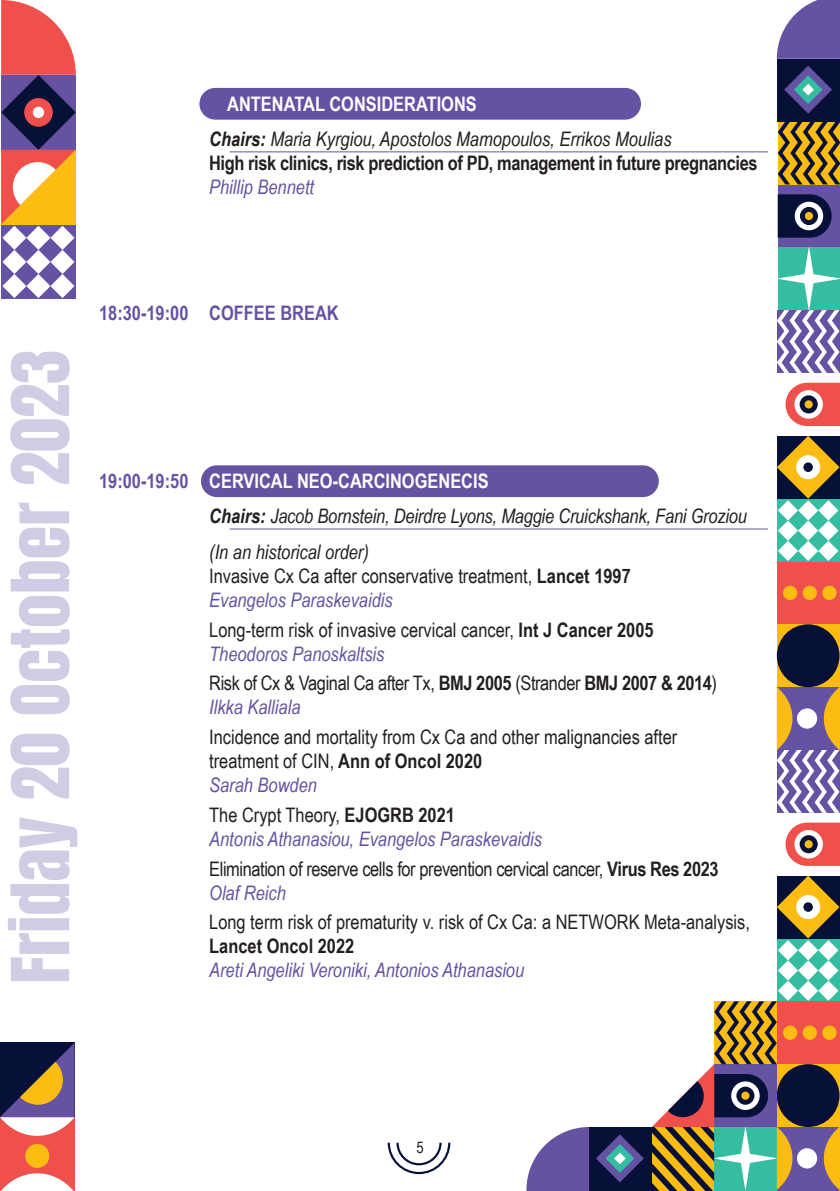
<style>
.page{position:relative;width:840px;height:1191px;background:#fff}
.page>*{position:absolute;margin:0;border:0;box-sizing:border-box;transform-origin:0 0}
.t1{font:20px/24px "Arial Narrow";color:#231f20}
.t2{font:italic 20px/35.6px "Arial Narrow";color:#231f20}
.t3{font:20px/24px "Arial Narrow";letter-spacing:-.02em;color:#231f20}
.t4{font:italic 20px/24px "Arial Narrow";color:#6552a2}
.t5{font:700 20px "Arial Narrow";letter-spacing:-.02em;color:#231f20}
.t6{font:700 20px "Arial Narrow";color:#6552a2}
.t7{font:700 20px "Arial Narrow";color:#231f20}
.t8{font:16px "Arial Narrow";color:#231f20}
.s1{font-weight:700;font-style:normal;color:#fff}
.s2{font-weight:700}
.s3{font-weight:700;font-style:normal;color:#6552a2}
.s4{font-style:italic;color:#6552a2}
.s5{font-style:normal;color:#231f20}
.s6{font-weight:700;font-style:normal;color:#231f20}
</style>
<div class="page">
<div style="left:0;top:1117px;width:74px;height:74px;background:#ef504b"></div>
<svg style="left:1px;top:1167px;width:73px;height:24px"></svg>
<div style="left:25px;top:1143px;width:24px;height:25px;background:#fdbc12;border-radius:50%"></div>
<svg style="left:1px;top:0;width:75px;height:298px"></svg>
<svg style="left:0;top:1042px;width:74px;height:94px;background:#725e69"></svg>
<div style="left:588px;top:1127px;width:63px;height:64px;background:#071137"></div>
<svg style="left:596px;top:1134px;width:47px;height:48px"></svg>
<svg style="left:526px;top:1127px;width:62px;height:64px"></svg>
<div style="left:776px;top:59px;width:63px;height:63px;background:#071137"></div>
<svg style="left:784px;top:66px;width:47px;height:48px"></svg>
<svg style="left:776px;top:0;width:63px;height:59px"></svg>
<svg style="left:785px;top:822px;width:54px;height:44px;background:#f16d69"></svg>
<div style="left:794px;top:830px;width:28px;height:28px;background:#fff;border-radius:50%"></div>
<svg style="left:799px;top:835px;width:18px;height:18px"></svg>
<div style="left:804px;top:840px;width:8px;height:8px;background:#fdbc12;border-radius:50%"></div>
<div style="left:777px;top:184px;width:62px;height:63px;background:#6552a2"></div>
<svg style="left:777px;top:122px;width:62px;height:62px;background:#9e7b23"></svg>
<svg style="left:777px;top:194px;width:54px;height:44px;background:#1c224b"></svg>
<div style="left:794px;top:202px;width:28px;height:28px;background:#fff;border-radius:50%"></div>
<svg style="left:799px;top:207px;width:18px;height:18px"></svg>
<div style="left:804px;top:212px;width:8px;height:8px;background:#fdbc12;border-radius:50%"></div>
<div style="left:776px;top:624px;width:63px;height:63px;background:#fdbc12"></div>
<div style="left:776px;top:561px;width:63px;height:63px;background:#ef504b"></div>
<div style="left:776px;top:624px;width:63px;height:63px;background:#071137;border-radius:50%"></div>
<svg style="left:777px;top:247px;width:62px;height:126px"></svg>
<svg style="left:785px;top:383px;width:54px;height:43px;background:#f16864"></svg>
<svg style="left:794px;top:390px;width:28px;height:29px"></svg>
<svg style="left:799px;top:395px;width:18px;height:18px"></svg>
<div style="left:804px;top:400px;width:8px;height:8px;background:#fdbc12;border-radius:50%"></div>
<div style="left:802px;top:586px;width:14px;height:14px;background:#fdbc12;border-radius:50%"></div>
<div style="left:782px;top:586px;width:14px;height:14px;background:#fdbc12;border-radius:50%"></div>
<div style="left:821px;top:586px;width:15px;height:14px;background:#fdbc12;border-radius:50%"></div>
<svg style="left:777px;top:436px;width:62px;height:125px"></svg>
<svg style="left:776px;top:687px;width:63px;height:126px"></svg>
<div style="left:796px;top:708px;width:20px;height:20px;background:#fff;border-radius:50%"></div>
<svg style="left:651px;top:875px;width:188px;height:316px"></svg>
<svg style="left:387px;top:1142px;width:63px;height:32px"></svg>
<svg style="left:8px;top:817px;width:69px;height:164px"></svg>
<svg style="left:10px;top:733px;width:60px;height:65px"></svg>
<svg style="left:10px;top:502px;width:60px;height:212px"></svg>
<svg style="left:10px;top:351px;width:60px;height:133px"></svg>
<div style="left:199px;top:88px;width:441px;height:32px;background:#6552a2;border-radius:16px"></div>
<div style="left:201px;top:465px;width:457px;height:32px;background:#6552a2;border-radius:16px"></div>
<hr style="left:229px;top:151px;width:538px;height:1px;background:#6552a2">
<hr style="left:229px;top:528px;width:538px;height:1px;background:#6552a2">
<p class="t2" style="left:209px;top:85px;width:463px;text-indent:18px"><span class="s1">ANTENATAL CONSIDERATIONS<br></span><span class="s2">Chairs:</span> Maria Kyrgiou, Apostolos Mamopoulos, Errikos Moulias</p>
<p class="t5" style="left:209px;top:148px;width:549px">High risk clinics, risk prediction of PD, management in future pregnancies</p>
<p class="t4" style="left:209px;top:174px;width:106px">Phillip Bennett</p>
<p class="t6" style="left:99px;top:297px;width:241px">18:30-19:00 COFFEE BREAK</p>
<p class="t2" style="left:209px;top:462px;width:539px;text-indent:-110px"><span class="s3">19:00-19:50</span> <span class="s1">CERVICAL NEO-CARCINOGENECIS<br></span><span class="s2">Chairs:</span> Jacob Bornstein, Deirdre Lyons, Maggie Cruickshank, Fani Groziou (In an historical order)</p>
<p class="t1" style="left:209px;top:563px;width:423px">Invasive Cx Ca after conservative treatment, <span class="s2">Lancet 1997<br></span><span class="s4">Evangelos Paraskevaidis</span></p>
<p class="t1" style="left:209px;top:617px;width:445px">Long-term risk of invasive cervical cancer, <span class="s2">Int J Cancer 2005<br></span><span class="s4">Theodoros Panoskaltsis</span></p>
<p class="t3" style="left:209px;top:670px;width:509px">Risk of Cx &amp; Vaginal Ca after Tx, <span class="s2">BMJ 2005</span> (Strander <span class="s2">BMJ 2007 &amp; 2014</span>)<br><span class="s4">Ilkka Kalliala</span></p>
<p class="t1" style="left:209px;top:724px;width:469px">Incidence and mortality from Cx Ca and other malignancies after treatment of CIN, <span class="s2">Ann of Oncol 2020<br></span><span class="s4">Sarah Bowden</span></p>
<p class="t4" style="left:209px;top:802px;width:334px"><span class="s5">The Crypt Theory,</span> <span class="s6">EJOGRB 2021<br></span>Antonis Athanasiou, Evangelos Paraskevaidis</p>
<p class="t3" style="left:209px;top:855px;width:510px">Elimination of reserve cells for prevention cervical cancer, <span class="s2">Virus Res 2023<br></span><span class="s4">Olaf Reich</span></p>
<p class="t1" style="left:209px;top:909px;width:542px">Long term risk of prematurity v. risk of Cx Ca: a NETWORK Meta-analysis,</p>
<p class="t7" style="left:209px;top:931px;width:146px">Lancet Oncol 2022</p>
<p class="t4" style="left:209px;top:957px;width:316px">Αreti Angeliki Veroniki, Antonios Athanasiou</p>
<p class="t8" style="left:416px;top:1135px;width:9px">5</p>
</div>
